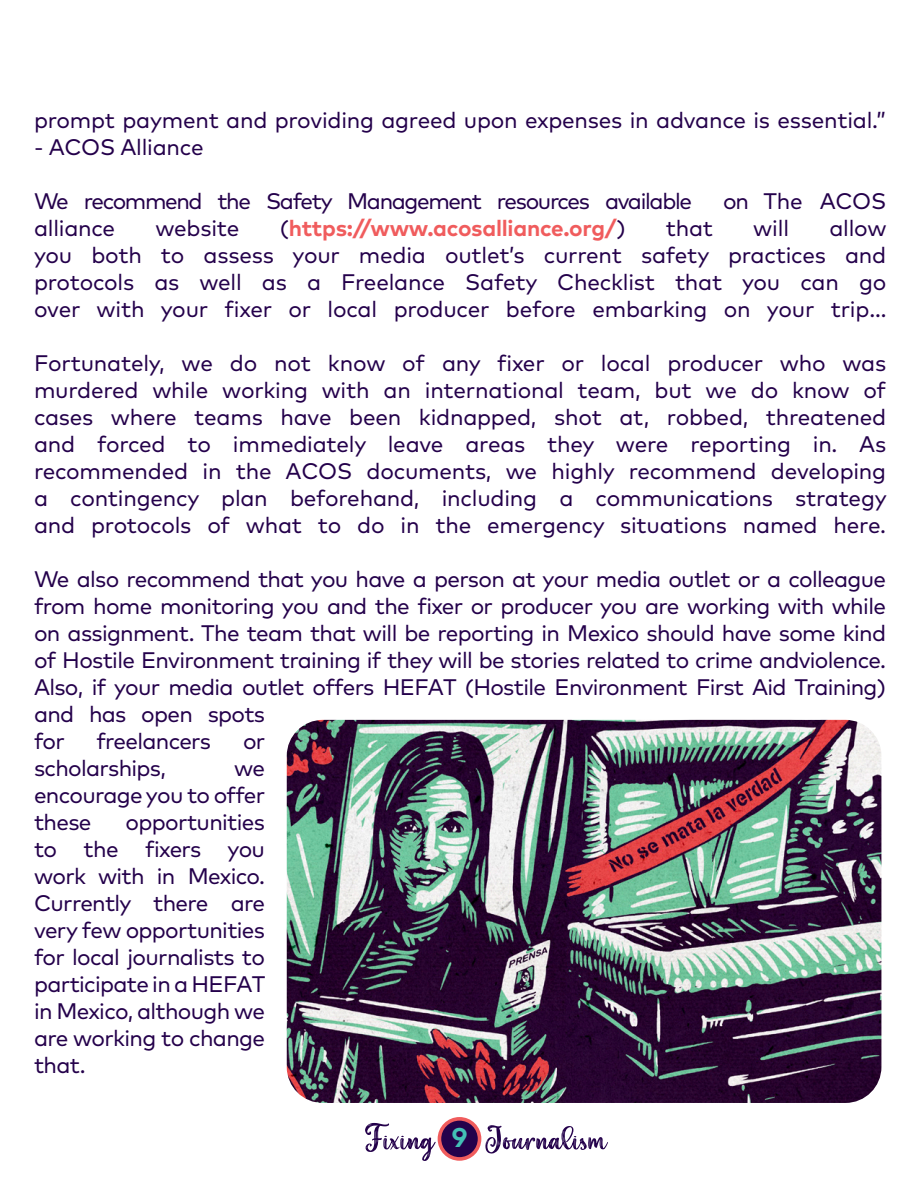
<style>
.page{position:relative;width:919px;height:1188px;background:#fff}
.page>*{position:absolute;margin:0;border:0;box-sizing:border-box;transform-origin:0 0}
.t1{font:700 27px "Mark";color:#43c0b6}
.TG{font:22.5px/27px "Mark";letter-spacing:-.03em;color:#24014b;text-align:justify}
.TG-2{font:22.5px "Mark";letter-spacing:-.01em;color:#24014b}
.TG-3{font:22.5px "Mark";letter-spacing:-.06em;color:#24014b}
.TG-4{font:700 22.5px "Mark";letter-spacing:-.01em;color:#f05c5d}
.s1{font-weight:400;color:#24014b}
</style>
<div class="page">
<div style="left:439px;top:1119px;width:40px;height:40px;background:#24014b;border-radius:50%"></div>
<div style="left:437px;top:1117px;width:44px;height:44px;border:4px solid #f05c5d;border-radius:50%"></div>
<svg style="left:365px;top:1123px;width:70px;height:38px"></svg>
<svg style="left:485px;top:1125px;width:123px;height:29px"></svg>
<img style="left:287px;top:720px;width:594px;height:383px">
<p class="TG-2" style="left:34px;top:107px;width:853px">prompt payment and providing agreed upon expenses in advance is essential.”</p>
<p class="TG-2" style="left:34px;top:134px;width:171px">- ACOS Alliance</p>
<p class="TG-3" style="left:34px;top:188px;width:659px">We recommend the Safety Management resources available</p>
<p class="TG-2" style="left:723px;top:188px;width:164px">on The ACOS</p>
<p class="TG-2" style="left:34px;top:215px;width:83px">alliance</p>
<p class="TG-2" style="left:155px;top:215px;width:86px">website</p>
<p class="TG-4" style="left:280px;top:215px;width:347px"><span class="s1">(</span>https://www.acosalliance.org/<span class="s1">)</span></p>
<p class="TG" style="left:665px;top:215px;width:49px">that</p>
<p class="TG" style="left:753px;top:215px;width:37px">will</p>
<p class="TG" style="left:34px;top:215px;width:854px;text-indent:795px">allow you both to assess your media outlet’s current safety practices and protocols as well as a Freelance Safety Checklist that you can go over with your fixer or local producer before embarking on your trip...</p>
<p class="TG" style="left:34px;top:350px;width:854px">Fortunately, we do not know of any fixer or local producer who was murdered while working with an international team, but we do know of cases where teams have been kidnapped, shot at, robbed, threatened and forced to immediately leave areas they were reporting in. As recommended in the ACOS documents, we highly recommend developing a contingency plan beforehand, including a communications strategy and protocols of what to do in the emergency situations named here.</p>
<p class="TG" style="left:34px;top:566px;width:853px;text-align:left">We also recommend that you have a person at your media outlet or a colleague from home monitoring you and the fixer or producer you are working with while on assignment. The team that will be reporting in Mexico should have some kind of Hostile Environment training if they will be stories related to crime andviolence.<br>Also, if your media outlet offers HEFAT (Hostile Environment First Aid Training) and has open spots<br>for</p>
<p class="TG" style="left:96px;top:728px;width:116px">freelancers</p>
<p class="TG" style="left:243px;top:728px;width:24px">or</p>
<p class="TG" style="left:34px;top:755px;width:133px">scholarships,</p>
<p class="TG" style="left:34px;top:755px;width:233px;text-indent:200px">we encourage you to offer these</p>
<p class="TG" style="left:34px;top:809px;width:233px;text-indent:92px">opportunities to the fixers you work with in Mexico.<br>Currently there are very few opportunities for local journalists to participate in a HEFAT in Mexico, although we are working to change that.</p>
<p class="t1" style="left:451px;top:1122px;width:18px">9</p>
</div>
